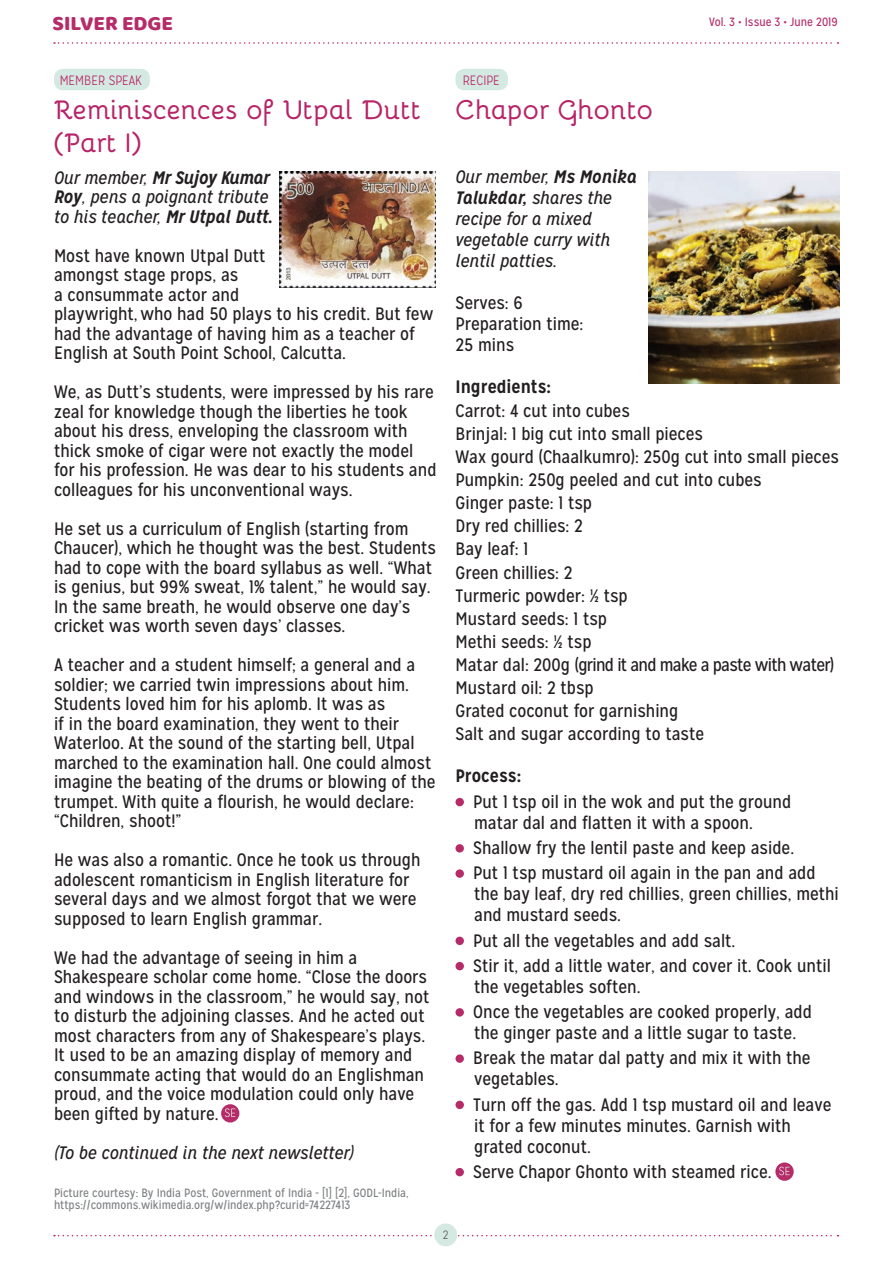
<style>
.page{position:relative;width:893px;height:1263px;background:#fff}
.page>*{position:absolute;margin:0;border:0;box-sizing:border-box;transform-origin:0 0}
.t1{font:700 27px/32.4px "Bellota";letter-spacing:-.01em;color:#b62467}
.t2{font:21.15px "Baloo";color:#b52c69}
.t3{font:18px/19.5px "Mission Gothic";color:#231f20}
.t4{font:italic 18px/21px "Mission Gothic";color:#231f20}
.t5{font:18px "Mission Gothic";letter-spacing:-.04em;color:#231f20}
.t6{font:700 18px "Mission Gothic";color:#231f20}
.t7{font:300 13.5px "Mission Gothic";color:#b62467}
.t8{font:12px/12px "Mission Gothic";color:#7e8083}
.t9{font:12px "Mission Gothic";color:#b52c69}
.t10{font:300 12px "Mission Gothic";color:#57585a}
.s1{font-weight:700}
</style>
<div class="page">
<div style="left:54px;top:69px;width:96px;height:21px;background:#d4e9e1;border-radius:9px"></div>
<div style="left:455px;top:69px;width:53px;height:21px;background:#d4e9e1;border-radius:9px"></div>
<div style="left:455px;top:798px;width:9px;height:8px;background:#b52c69;border-radius:50%"></div>
<div style="left:455px;top:844px;width:9px;height:8px;background:#b52c69;border-radius:50%"></div>
<div style="left:455px;top:869px;width:9px;height:9px;background:#b52c69;border-radius:50%"></div>
<div style="left:455px;top:937px;width:9px;height:8px;background:#b52c69;border-radius:50%"></div>
<div style="left:455px;top:962px;width:9px;height:8px;background:#b52c69;border-radius:50%"></div>
<div style="left:455px;top:1008px;width:9px;height:8px;background:#b52c69;border-radius:50%"></div>
<div style="left:455px;top:1054px;width:9px;height:9px;background:#b52c69;border-radius:50%"></div>
<div style="left:455px;top:1101px;width:9px;height:8px;background:#b52c69;border-radius:50%"></div>
<div style="left:455px;top:1168px;width:9px;height:8px;background:#b52c69;border-radius:50%"></div>
<svg style="left:54px;top:1235px;width:784px;height:1px"></svg>
<svg style="left:54px;top:42px;width:784px;height:2px"></svg>
<div style="left:434px;top:1223px;width:23px;height:23px;background:#d4e9e1;border-radius:50%"></div>
<div style="left:221px;top:1104px;width:18px;height:18px;background:#b52c69;border-radius:50%"></div>
<svg style="left:225px;top:1108px;width:10px;height:9px"></svg>
<svg style="left:775px;top:1162px;width:19px;height:19px"></svg>
<svg style="left:779px;top:1166px;width:11px;height:9px"></svg>
<img style="left:279px;top:171px;width:157px;height:117px">
<img style="left:648px;top:171px;width:192px;height:213px">
<p class="t2" style="left:52px;top:11px;width:122px">SILVER EDGE</p>
<p class="t9" style="left:709px;top:15px;width:130px">Vol. 3 • Issue 3 • June 2019</p>
<p class="t7" style="left:60px;top:73px;width:84px">MEMBER SPEAK</p>
<p class="t7" style="left:463px;top:73px;width:39px">RECIPE</p>
<p class="t1" style="left:54px;top:92px;width:369px">Reminiscences of Utpal Dutt (Part I)</p>
<p class="t1" style="left:455px;top:92px;width:200px">Chapor Ghonto</p>
<p class="t4" style="left:54px;top:168px;width:221px;line-height:19.5px">Our member, <span class="s1">Mr Sujoy Kumar<br>Roy</span>, pens a poignant tribute to his teacher, <span class="s1">Mr Utpal Dutt.</span></p>
<p class="t3" style="left:54px;top:246px;width:381px">Most have known Utpal Dutt<br>amongst stage props, as<br>a consummate actor and<br>playwright, who had 50 plays to his credit. But few had the advantage of having him as a teacher of English at South Point School, Calcutta.</p>
<p class="t3" style="left:54px;top:382px;width:384px">We, as Dutt’s students, were impressed by his rare zeal for knowledge though the liberties he took about his dress, enveloping the classroom with thick smoke of cigar were not exactly the model for his profession. He was dear to his students and colleagues for his unconventional ways.</p>
<p class="t3" style="left:54px;top:519px;width:384px">He set us a curriculum of English (starting from Chaucer), which he thought was the best. Students had to cope with the board syllabus as well. “What is genius, but 99% sweat, 1% talent,” he would say.<br>In the same breath, he would observe one day’s cricket was worth seven days’ classes.</p>
<p class="t3" style="left:54px;top:655px;width:383px">A teacher and a student himself; a general and a soldier; we carried twin impressions about him.<br>Students loved him for his aplomb. It was as<br>if in the board examination, they went to their Waterloo. At the sound of the starting bell, Utpal marched to the examination hall. One could almost imagine the beating of the drums or blowing of the trumpet. With quite a flourish, he would declare: “Children, shoot!”</p>
<p class="t3" style="left:54px;top:850px;width:368px">He was also a romantic. Once he took us through adolescent romanticism in English literature for several days and we almost forgot that we were supposed to learn English grammar.</p>
<p class="t3" style="left:54px;top:948px;width:377px">We had the advantage of seeing in him a Shakespeare scholar come home. “Close the doors and windows in the classroom,” he would say, not to disturb the adjoining classes. And he acted out most characters from any of Shakespeare’s plays.<br>It used to be an amazing display of memory and consummate acting that would do an Englishman proud, and the voice modulation could only have been gifted by nature.</p>
<p class="t4" style="left:54px;top:1142px;width:301px">(To be continued in the next newsletter)</p>
<p class="t4" style="left:455px;top:167px;width:183px">Our member, <span class="s1">Ms Monika<br>Talukdar,</span> shares the recipe for a mixed vegetable curry with lentil patties.</p>
<p class="t3" style="left:455px;top:294px;width:69px">Serves: 6</p>
<p class="t3" style="left:455px;top:314px;width:129px;line-height:21px">Preparation time:<br>25 mins</p>
<p class="t6" style="left:455px;top:376px;width:97px">Ingredients:</p>
<p class="t3" style="left:455px;top:401px;width:176px">Carrot: 4 cut into cubes</p>
<p class="t3" style="left:455px;top:424px;width:249px">Brinjal: 1 big cut into small pieces</p>
<p class="t3" style="left:455px;top:447px;width:385px">Wax gourd (Chaalkumro): 250g cut into small pieces</p>
<p class="t3" style="left:455px;top:470px;width:308px">Pumpkin: 250g peeled and cut into cubes</p>
<p class="t3" style="left:455px;top:493px;width:138px">Ginger paste: 1 tsp</p>
<p class="t3" style="left:455px;top:516px;width:129px">Dry red chillies: 2</p>
<p class="t3" style="left:455px;top:539px;width:74px">Bay leaf: 1</p>
<p class="t3" style="left:455px;top:563px;width:118px">Green chillies: 2</p>
<p class="t3" style="left:455px;top:586px;width:174px">Turmeric powder: ½ tsp</p>
<p class="t3" style="left:455px;top:609px;width:153px">Mustard seeds: 1 tsp</p>
<p class="t3" style="left:455px;top:632px;width:138px">Methi seeds: ½ tsp</p>
<p class="t5" style="left:455px;top:654px;width:380px">Matar dal: 200g (grind it and make a paste with water)</p>
<p class="t3" style="left:455px;top:678px;width:140px">Mustard oil: 2 tbsp</p>
<p class="t3" style="left:455px;top:701px;width:224px">Grated coconut for garnishing</p>
<p class="t3" style="left:455px;top:725px;width:250px">Salt and sugar according to taste</p>
<p class="t6" style="left:455px;top:765px;width:67px">Process:</p>
<p class="t3" style="left:473px;top:791px;width:320px;line-height:21px">Put 1 tsp oil in the wok and put the ground matar dal and flatten it with a spoon.</p>
<p class="t3" style="left:473px;top:838px;width:322px">Shallow fry the lentil paste and keep aside.</p>
<p class="t3" style="left:473px;top:863px;width:367px;line-height:21px">Put 1 tsp mustard oil again in the pan and add the bay leaf, dry red chillies, green chillies, methi and mustard seeds.</p>
<p class="t3" style="left:473px;top:931px;width:264px">Put all the vegetables and add salt.</p>
<p class="t3" style="left:473px;top:955px;width:359px;line-height:21px">Stir it, add a little water, and cover it. Cook until the vegetables soften.</p>
<p class="t3" style="left:473px;top:1001px;width:340px;line-height:21px">Once the vegetables are cooked properly, add the ginger paste and a little sugar to taste.</p>
<p class="t3" style="left:473px;top:1048px;width:339px;line-height:21px">Break the matar dal patty and mix it with the vegetables.</p>
<p class="t3" style="left:473px;top:1094px;width:360px;line-height:21px">Turn off the gas. Add 1 tsp mustard oil and leave it for a few minutes minutes. Garnish with grated coconut.</p>
<p class="t3" style="left:473px;top:1162px;width:300px">Serve Chapor Ghonto with steamed rice.</p>
<p class="t8" style="left:54px;top:1187px;width:356px">Picture courtesy: By India Post, Government of India - [1] [2], GODL-India, https://commons.wikimedia.org/w/index.php?curid=74227413</p>
<p class="t10" style="left:443px;top:1228px;width:7px">2</p>
</div>
